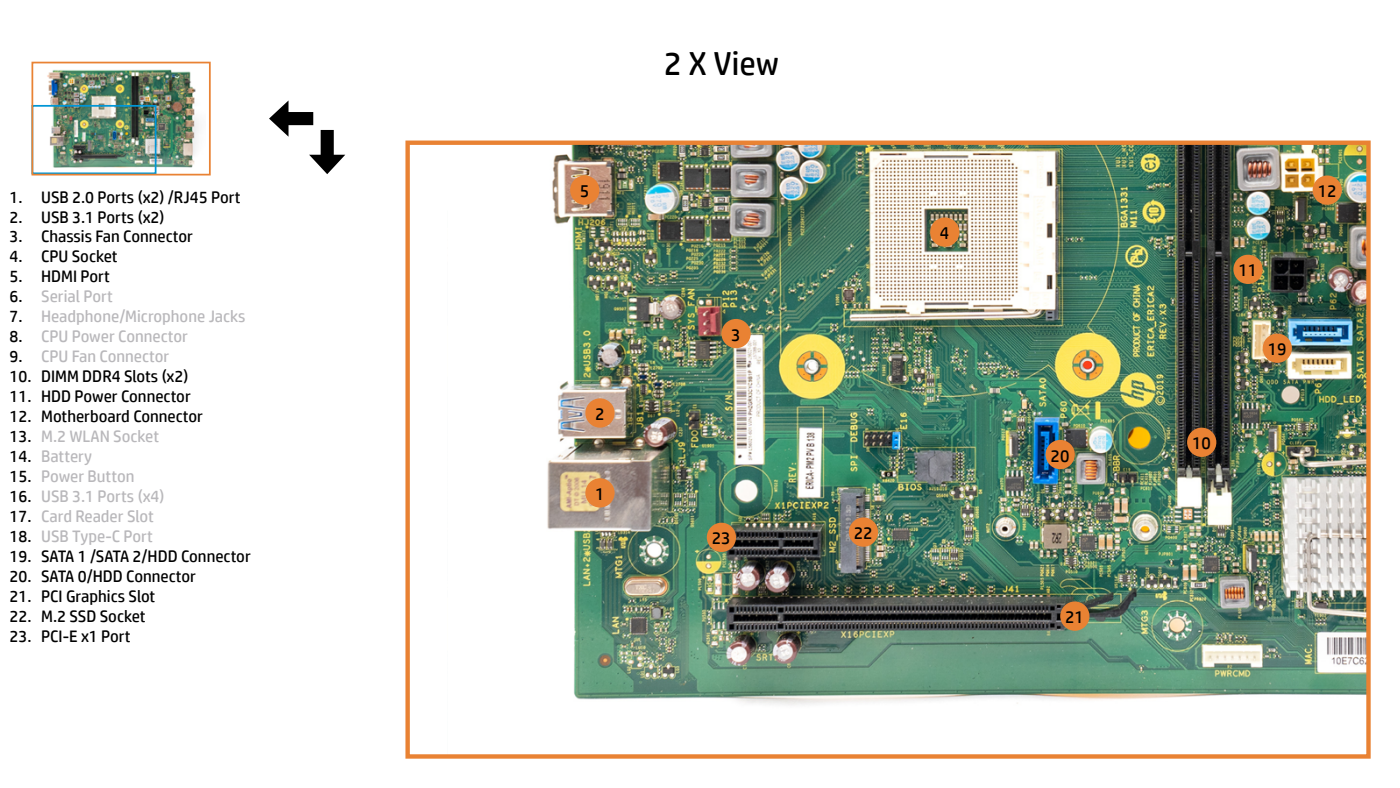
<style>
.page{position:relative;width:1400px;height:788px;background:#fff}
.page>*{position:absolute;margin:0;border:0;box-sizing:border-box;transform-origin:0 0}
.t1{font:33.25px "HP Simplified";color:#000}
.t2{font:17.5px "HP Simplified";color:#000}
.t3{font:16.62px "HP Simplified";color:#000}
.t4{font:16.62px "HP Simplified";color:#b9b8bb}
.s1{color:#000}
</style>
<div class="page">
<img style="left:547px;top:145px;width:819px;height:560px">
<div style="left:405px;top:140px;width:966px;height:618px;border:4px solid #e98233"></div>
<div style="left:321px;top:130px;width:13px;height:32px;background:#000"></div>
<svg style="left:309px;top:155px;width:36px;height:19px"></svg>
<div style="left:281px;top:112px;width:32px;height:13px;background:#000"></div>
<svg style="left:269px;top:101px;width:19px;height:35px"></svg>
<div style="left:585px;top:478px;width:30px;height:29px;background:#e98233;border-radius:50%"></div>
<div style="left:721px;top:319px;width:30px;height:29px;background:#e98233;border-radius:50%"></div>
<div style="left:585px;top:398px;width:30px;height:29px;background:#e98233;border-radius:50%"></div>
<div style="left:570px;top:175px;width:29px;height:30px;background:#e98233;border-radius:50%"></div>
<div style="left:930px;top:217px;width:29px;height:30px;background:#e98233;border-radius:50%"></div>
<div style="left:707px;top:522px;width:29px;height:30px;background:#e98233;border-radius:50%"></div>
<div style="left:1060px;top:601px;width:29px;height:29px;background:#e98233;border-radius:50%"></div>
<div style="left:849px;top:517px;width:29px;height:29px;background:#e98233;border-radius:50%"></div>
<div style="left:1045px;top:440px;width:30px;height:29px;background:#e98233;border-radius:50%"></div>
<div style="left:1187px;top:427px;width:29px;height:30px;background:#e98233;border-radius:50%"></div>
<div style="left:1263px;top:333px;width:29px;height:30px;background:#e98233;border-radius:50%"></div>
<div style="left:1233px;top:255px;width:30px;height:29px;background:#e98233;border-radius:50%"></div>
<div style="left:1312px;top:175px;width:30px;height:30px;background:#e98233;border-radius:50%"></div>
<img style="left:47px;top:69px;width:152px;height:103px">
<div style="left:32px;top:105px;width:124px;height:69px;border:2px solid #0096d6"></div>
<div style="left:32px;top:62px;width:179px;height:113px;border:2px solid #e98233"></div>
<p class="t3" style="left:10px;top:187px;width:232px">1. USB 2.0 Ports (x2) /RJ45 Port</p>
<p class="t3" style="left:10px;top:207px;width:156px">2. USB 3.1 Ports (x2)</p>
<p class="t3" style="left:10px;top:227px;width:185px">3. Chassis Fan Connector</p>
<p class="t3" style="left:10px;top:247px;width:110px">4. CPU Socket</p>
<p class="t3" style="left:10px;top:267px;width:102px">5. HDMI Port</p>
<p class="t4" style="left:10px;top:287px;width:105px"><span class="s1">6.</span> Serial Port</p>
<p class="t4" style="left:10px;top:307px;width:237px"><span class="s1">7.</span> Headphone/Microphone Jacks</p>
<p class="t4" style="left:10px;top:327px;width:180px"><span class="s1">8.</span> CPU Power Connector</p>
<p class="t4" style="left:10px;top:347px;width:161px"><span class="s1">9.</span> CPU Fan Connector</p>
<p class="t3" style="left:10px;top:367px;width:180px">10. DIMM DDR4 Slots (x2)</p>
<p class="t3" style="left:10px;top:387px;width:183px">11. HDD Power Connector</p>
<p class="t3" style="left:10px;top:407px;width:195px">12. Motherboard Connector</p>
<p class="t4" style="left:10px;top:427px;width:151px"><span class="s1">13.</span> M.2 WLAN Socket</p>
<p class="t4" style="left:10px;top:447px;width:84px"><span class="s1">14.</span> Battery</p>
<p class="t4" style="left:10px;top:466px;width:126px"><span class="s1">15.</span> Power Button</p>
<p class="t4" style="left:10px;top:486px;width:156px"><span class="s1">16.</span> USB 3.1 Ports (x4)</p>
<p class="t4" style="left:10px;top:506px;width:146px"><span class="s1">17.</span> Card Reader Slot</p>
<p class="t4" style="left:10px;top:526px;width:145px"><span class="s1">18.</span> USB Type-C Port</p>
<p class="t3" style="left:10px;top:546px;width:243px">19. SATA 1 /SATA 2/HDD Connector</p>
<p class="t3" style="left:10px;top:566px;width:188px">20. SATA 0/HDD Connector</p>
<p class="t3" style="left:10px;top:586px;width:147px">21. PCI Graphics Slot</p>
<p class="t3" style="left:10px;top:606px;width:138px">22. M.2 SSD Socket</p>
<p class="t3" style="left:10px;top:626px;width:123px">23. PCI-E x1 Port</p>
<p class="t2" style="left:580px;top:181px;width:11px">5</p>
<p class="t2" style="left:595px;top:404px;width:11px">2</p>
<p class="t2" style="left:595px;top:484px;width:11px">1</p>
<h1 class="t1" style="left:664px;top:45px;width:117px">2 X View</h1>
<p class="t2" style="left:731px;top:324px;width:11px">3</p>
<p class="t2" style="left:712px;top:528px;width:20px">23</p>
<p class="t2" style="left:940px;top:223px;width:11px">4</p>
<p class="t2" style="left:854px;top:523px;width:20px">22</p>
<p class="t2" style="left:1051px;top:445px;width:20px">20</p>
<p class="t2" style="left:1065px;top:607px;width:20px">21</p>
<p class="t2" style="left:1238px;top:260px;width:20px">11</p>
<p class="t2" style="left:1268px;top:339px;width:20px">19</p>
<p class="t2" style="left:1192px;top:433px;width:20px">10</p>
<p class="t2" style="left:1318px;top:181px;width:20px">12</p>
</div>
